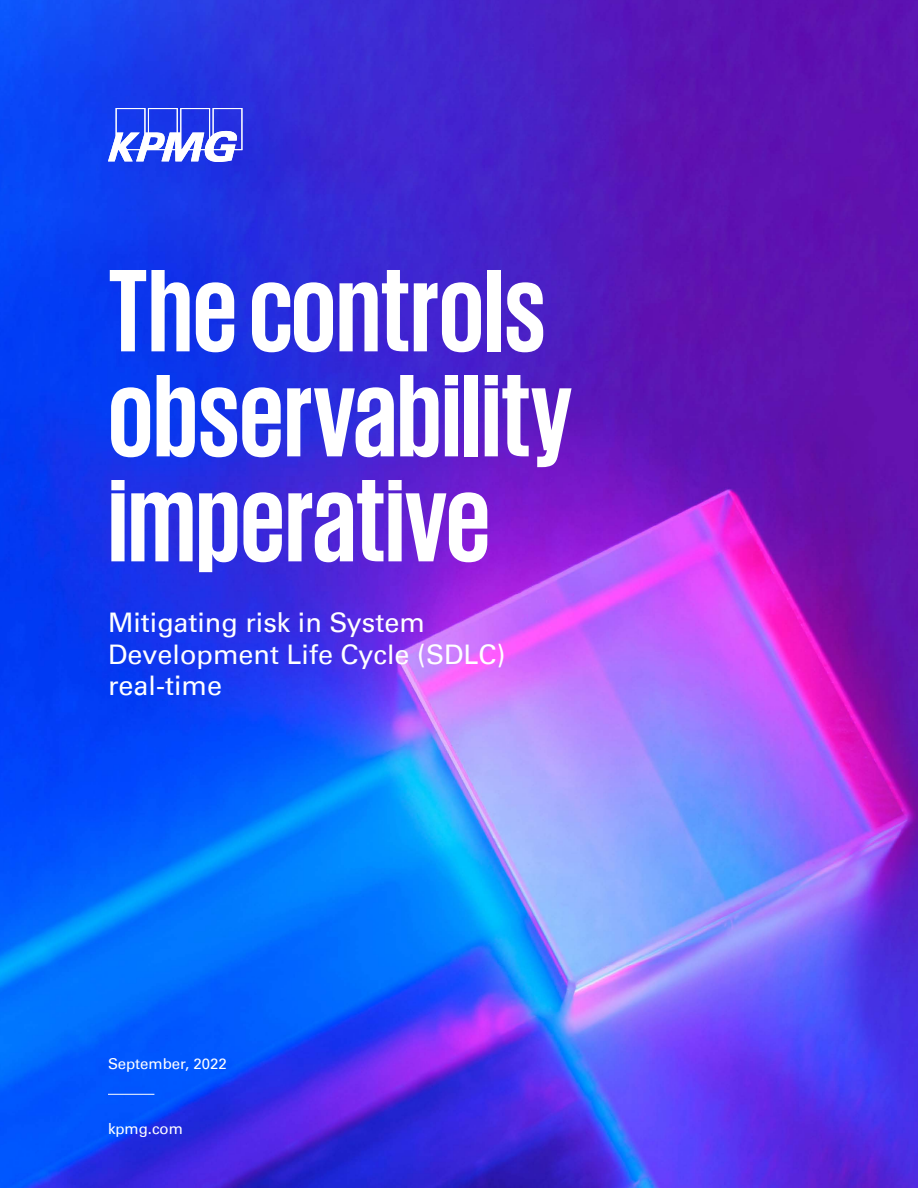
<style>
.page{position:relative;width:918px;height:1188px;background:#fff}
.page>*{position:absolute;margin:0;border:0;box-sizing:border-box;transform-origin:0 0}
.t1{font:700 120px/105px "KPMG";color:#fff}
.t2{font:27px/31.5px "Univers 55 Roman";color:#fff}
.t3{font:15px "Univers 55 Roman";color:#fff}
</style>
<div class="page">
<img style="left:0;top:0;width:918px;height:1188px">
<svg style="left:108px;top:108px;width:134px;height:54px"></svg>
<hr style="left:108px;top:1094px;width:46px;height:1px;background:#fff">
<h1 class="t1" style="left:108px;top:254px;width:466px">The controls observability imperative</h1>
<p class="t2" style="left:108px;top:607px;width:399px">Mitigating risk in System<br>Development Life Cycle (SDLC) real-time</p>
<p class="t3" style="left:108px;top:1055px;width:120px">September, 2022</p>
<p class="t3" style="left:108px;top:1120px;width:76px">kpmg.com</p>
</div>
